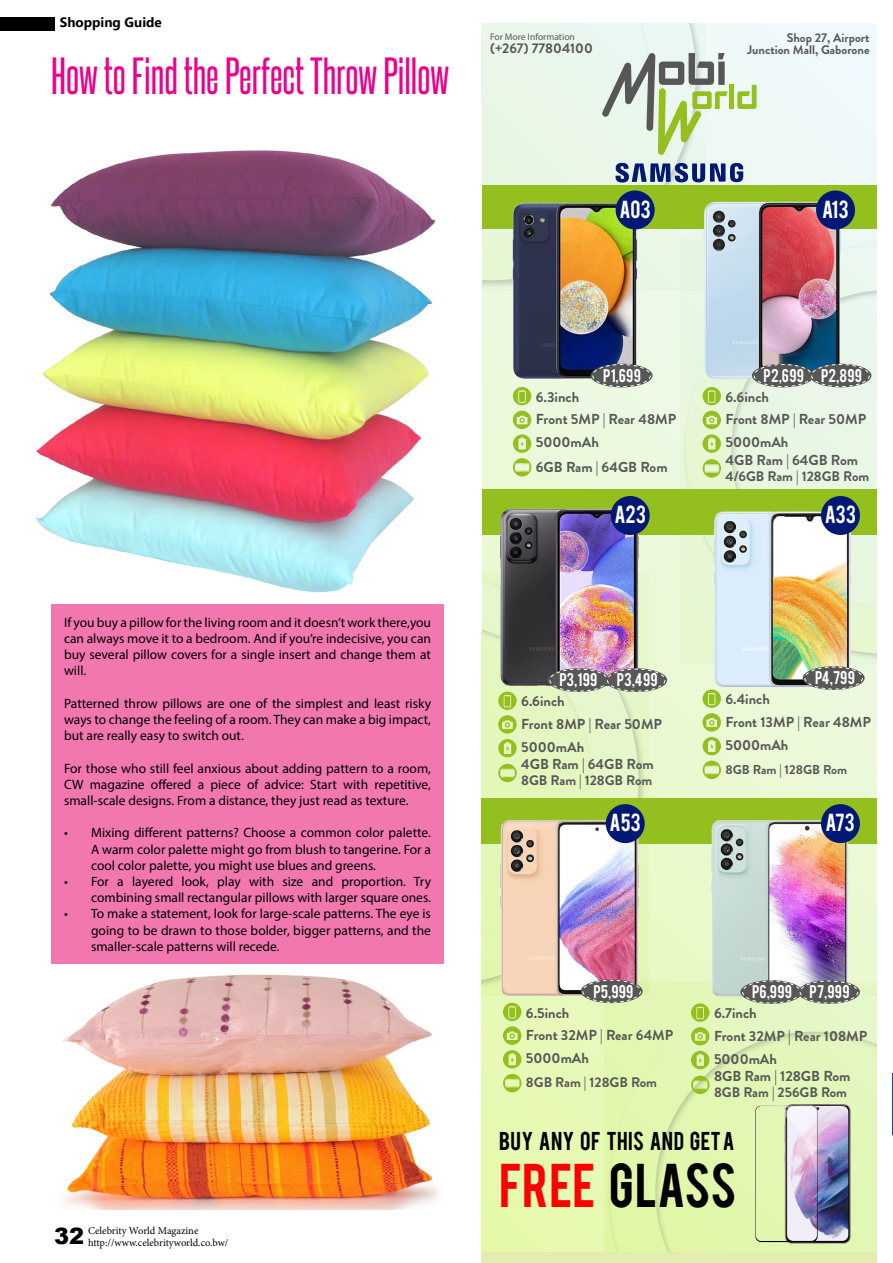
<style>
.page{position:relative;width:893px;height:1263px;background:#fff}
.page>*{position:absolute;margin:0;border:0;box-sizing:border-box;transform-origin:0 0}
.t1{font:48.45px "Bebas";color:#000}
.t2{font:45px "Steelfish Rg";color:#ec008c}
.t3{font:900 22.5px "Arial";color:#000}
.t4{font:20.25px "Bebas";letter-spacing:.02em;color:#000}
.t5{font:19.35px "Bebas";color:#fffdfe}
.t6{font:700 14.4px/22.6px "Brandon Grotesque";color:#575756}
.t7{font:14.4px "Bebas";letter-spacing:.02em;color:#fff}
.t8{font:700 13.95px "Brandon Grotesque";color:#575756}
.t9{font:700 13.8px "Brandon Grotesque";color:#575756}
.t10{font:13.5px/16.2px "Myriad Pro";color:#000;text-align:justify}
.t11{font:700 13.5px "Ebrima";color:#000}
.t12{font:700 12.9px "Brandon Grotesque";color:#575756}
.t13{font:700 12.6px/12.5px "Brandon Grotesque";color:#575756;text-align:right}
.t14{font:10.5px/11.7px "Minion Pro";letter-spacing:-.005em;color:#000}
.t15{font:9.6px "Myriad Pro";color:#575756}
.s1{color:#f00}
</style>
<div class="page">
<svg style="left:482px;top:23px;width:395px;height:1228px"></svg>
<img style="left:681px;top:239px;width:196px;height:425px">
<svg style="left:686px;top:244px;width:191px;height:410px;background:#e7f5df"></svg>
<img style="left:482px;top:23px;width:224px;height:267px">
<svg style="left:482px;top:23px;width:214px;height:257px;background:#e9f6e7"></svg>
<img style="left:605px;top:981px;width:272px;height:270px">
<svg style="left:610px;top:986px;width:267px;height:265px;background:#e1f6b3"></svg>
<img style="left:482px;top:571px;width:166px;height:425px">
<svg style="left:482px;top:576px;width:156px;height:410px;background:#e3f6c0"></svg>
<svg style="left:602px;top:53px;width:126px;height:102px;background:#c3d1b8"></svg>
<div style="left:729px;top:85px;width:5px;height:24px;background:#93c01f"></div>
<svg style="left:737px;top:85px;width:20px;height:24px"></svg>
<div style="left:482px;top:185px;width:395px;height:44px;background:#93c01f"></div>
<div style="left:482px;top:489px;width:395px;height:46px;background:#93c01f"></div>
<div style="left:482px;top:798px;width:395px;height:46px;background:#93c01f"></div>
<img style="left:511px;top:201px;width:129px;height:180px">
<img style="left:701px;top:201px;width:143px;height:179px">
<img style="left:499px;top:507px;width:141px;height:182px">
<img style="left:499px;top:820px;width:143px;height:179px">
<img style="left:710px;top:820px;width:139px;height:178px">
<img style="left:711px;top:505px;width:142px;height:184px">
<svg style="left:615px;top:163px;width:129px;height:20px;background:#6a7caa"></svg>
<div style="left:616px;top:190px;width:39px;height:39px;background:#011875;border-radius:50%"></div>
<div style="left:816px;top:190px;width:39px;height:39px;background:#011875;border-radius:50%"></div>
<div style="left:611px;top:496px;width:39px;height:39px;background:#011875;border-radius:50%"></div>
<div style="left:821px;top:496px;width:39px;height:39px;background:#011875;border-radius:50%"></div>
<div style="left:606px;top:804px;width:39px;height:39px;background:#011875;border-radius:50%"></div>
<div style="left:821px;top:804px;width:39px;height:39px;background:#011875;border-radius:50%"></div>
<svg style="left:513px;top:387px;width:18px;height:18px"></svg>
<svg style="left:513px;top:411px;width:18px;height:65px"></svg>
<div style="left:591px;top:364px;width:62px;height:23px;background:#575756;border-radius:50%"></div>
<div style="left:592px;top:364px;width:59px;height:23px;border:1px dashed #fff;border-radius:50%"></div>
<svg style="left:702px;top:387px;width:19px;height:18px"></svg>
<svg style="left:702px;top:411px;width:19px;height:42px"></svg>
<svg style="left:703px;top:459px;width:18px;height:19px"></svg>
<div style="left:752px;top:364px;width:62px;height:23px;background:#575756;border-radius:50%"></div>
<div style="left:754px;top:364px;width:58px;height:23px;border:1px dashed #fff;border-radius:50%"></div>
<div style="left:809px;top:364px;width:62px;height:23px;background:#575756;border-radius:50%"></div>
<div style="left:811px;top:364px;width:58px;height:23px;border:1px dashed #fff;border-radius:50%"></div>
<svg style="left:498px;top:691px;width:19px;height:66px"></svg>
<svg style="left:498px;top:764px;width:19px;height:18px"></svg>
<div style="left:548px;top:668px;width:62px;height:24px;background:#575756;border-radius:50%"></div>
<div style="left:550px;top:669px;width:58px;height:22px;border:1px dashed #fff;border-radius:50%"></div>
<div style="left:605px;top:668px;width:62px;height:24px;background:#575756;border-radius:50%"></div>
<div style="left:607px;top:669px;width:58px;height:22px;border:1px dashed #fff;border-radius:50%"></div>
<svg style="left:691px;top:1003px;width:18px;height:42px"></svg>
<svg style="left:691px;top:1051px;width:18px;height:18px"></svg>
<svg style="left:691px;top:1076px;width:18px;height:18px"></svg>
<div style="left:740px;top:980px;width:62px;height:24px;background:#575756;border-radius:50%"></div>
<div style="left:742px;top:981px;width:58px;height:22px;border:1px dashed #fff;border-radius:50%"></div>
<div style="left:798px;top:980px;width:62px;height:24px;background:#575756;border-radius:50%"></div>
<div style="left:800px;top:981px;width:58px;height:22px;border:1px dashed #fff;border-radius:50%"></div>
<svg style="left:702px;top:689px;width:19px;height:66px"></svg>
<svg style="left:703px;top:761px;width:18px;height:18px"></svg>
<div style="left:803px;top:666px;width:62px;height:24px;background:#575756;border-radius:50%"></div>
<div style="left:805px;top:667px;width:58px;height:22px;border:1px dashed #fff;border-radius:50%"></div>
<svg style="left:503px;top:1003px;width:18px;height:65px"></svg>
<svg style="left:503px;top:1074px;width:18px;height:18px"></svg>
<div style="left:581px;top:979px;width:62px;height:24px;background:#575756;border-radius:50%"></div>
<div style="left:583px;top:980px;width:58px;height:22px;border:1px dashed #fff;border-radius:50%"></div>
<img style="left:754px;top:1104px;width:97px;height:141px">
<div style="left:0;top:17px;width:54px;height:13px;background:#000"></div>
<img style="left:892px;top:1073px;width:1px;height:63px">
<img style="left:35px;top:150px;width:401px;height:443px">
<img style="left:51px;top:963px;width:393px;height:246px">
<div style="left:51px;top:604px;width:393px;height:359px;background:#f177ae"></div>
<p class="t11" style="left:60px;top:12px;width:104px">Shopping Guide</p>
<h2 class="t2" style="left:51px;top:48px;width:399px">How to Find the Perfect Throw Pillow</h2>
<p class="t15" style="left:490px;top:31px;width:86px">For More Information</p>
<p class="t13" style="left:747px;top:32px;width:124px">Shop 27, Airport<br>Junction Mall, Gaborone</p>
<p class="t8" style="left:490px;top:38px;width:104px">(+267) 77804100</p>
<h3 class="t5" style="left:619px;top:195px;width:33px">A03</h3>
<h3 class="t5" style="left:822px;top:195px;width:28px">A13</h3>
<p class="t10" style="left:64px;top:614px;width:368px">If you buy a pillow for the living room and it doesn’t work there,you can always move it to a bedroom. And if you’re indecisive, you can buy several pillow covers for a single insert and change them at will.</p>
<p class="t10" style="left:64px;top:695px;width:368px">Patterned throw pillows are one of the simplest and least risky ways to change the feeling of a room. They can make a big impact, but are really easy to switch out.</p>
<p class="t10" style="left:64px;top:760px;width:368px">For those who still feel anxious about adding pattern to a room, CW magazine offered a piece of advice: Start with repetitive, small-scale designs. From a distance, they just read as texture.</p>
<p class="t10" style="left:91px;top:824px;width:341px;text-indent:-27px">• Mixing different patterns? Choose a common color palette.<br>A warm color palette might go from blush to tangerine. For a cool color palette, you might use blues and greens.</p>
<p class="t10" style="left:64px;top:873px;width:368px;text-align:right">• For a layered look, play with size and proportion. Try combining small rectangular pillows with larger square ones.</p>
<p class="t10" style="left:91px;top:905px;width:341px;text-indent:-27px">• To make a statement, look for large-scale patterns. The eye is going to be drawn to those bolder, bigger patterns, and the smaller-scale patterns will recede.</p>
<h3 class="t3" style="left:54px;top:1220px;width:32px">32</h3>
<p class="t14" style="left:88px;top:1225px;width:142px">Celebrity World Magazine http://www.celebrityworld.co.bw/</p>
<p class="t7" style="left:603px;top:365px;width:39px">P1,699</p>
<p class="t6" style="left:536px;top:386px;width:142px">6.3inch<br>Front 5MP | Rear 48MP<br>5000mAh</p>
<p class="t6" style="left:536px;top:456px;width:133px">6GB Ram | 64GB Rom</p>
<p class="t7" style="left:764px;top:365px;width:100px">P2,699 P2,899</p>
<p class="t6" style="left:725px;top:386px;width:45px">6.6inch</p>
<p class="t6" style="left:725px;top:433px;width:134px;line-height:17.9px">5000mAh<br>4GB Ram | 64GB Rom</p>
<p class="t6" style="left:725px;top:408px;width:142px">Front 8MP | Rear 50MP</p>
<p class="t9" style="left:725px;top:466px;width:145px">4/6GB Ram | 128GB Rom</p>
<h3 class="t5" style="left:614px;top:500px;width:33px">A23</h3>
<h3 class="t5" style="left:825px;top:500px;width:33px">A33</h3>
<p class="t7" style="left:559px;top:669px;width:39px">P3,199</p>
<p class="t7" style="left:617px;top:669px;width:42px">P3,499</p>
<p class="t6" style="left:521px;top:690px;width:45px">6.6inch</p>
<p class="t6" style="left:521px;top:738px;width:134px;line-height:17.9px">5000mAh<br>4GB Ram | 64GB Rom</p>
<p class="t6" style="left:521px;top:713px;width:142px">Front 8MP | Rear 50MP</p>
<p class="t9" style="left:521px;top:771px;width:133px">8GB Ram | 128GB Rom</p>
<p class="t7" style="left:815px;top:667px;width:41px">P4,799</p>
<p class="t6" style="left:725px;top:688px;width:147px">6.4inch<br>Front 13MP | Rear 48MP<br>5000mAh</p>
<p class="t12" style="left:725px;top:761px;width:123px">8GB Ram | 128GB Rom</p>
<h3 class="t5" style="left:609px;top:809px;width:33px">A53</h3>
<h3 class="t5" style="left:825px;top:809px;width:31px">A73</h3>
<p class="t7" style="left:593px;top:981px;width:42px">P5,999</p>
<p class="t6" style="left:526px;top:1001px;width:149px">6.5inch<br>Front 32MP | Rear 64MP<br>5000mAh</p>
<p class="t9" style="left:526px;top:1073px;width:133px">8GB Ram | 128GB Rom</p>
<p class="t7" style="left:752px;top:981px;width:99px">P6,999 P7,999</p>
<p class="t6" style="left:714px;top:1002px;width:44px">6.7inch</p>
<p class="t6" style="left:714px;top:1050px;width:138px;line-height:17.9px">5000mAh<br>8GB Ram | 128GB Rom</p>
<p class="t6" style="left:714px;top:1025px;width:155px">Front 32MP | Rear 108MP</p>
<p class="t9" style="left:714px;top:1083px;width:135px">8GB Ram | 256GB Rom</p>
<h3 class="t4" style="left:499px;top:1126px;width:237px">BUY ANY OF THIS AND GET A</h3>
<h1 class="t1" style="left:499px;top:1150px;width:239px"><span class="s1">FREE</span> GLASS</h1>
</div>
